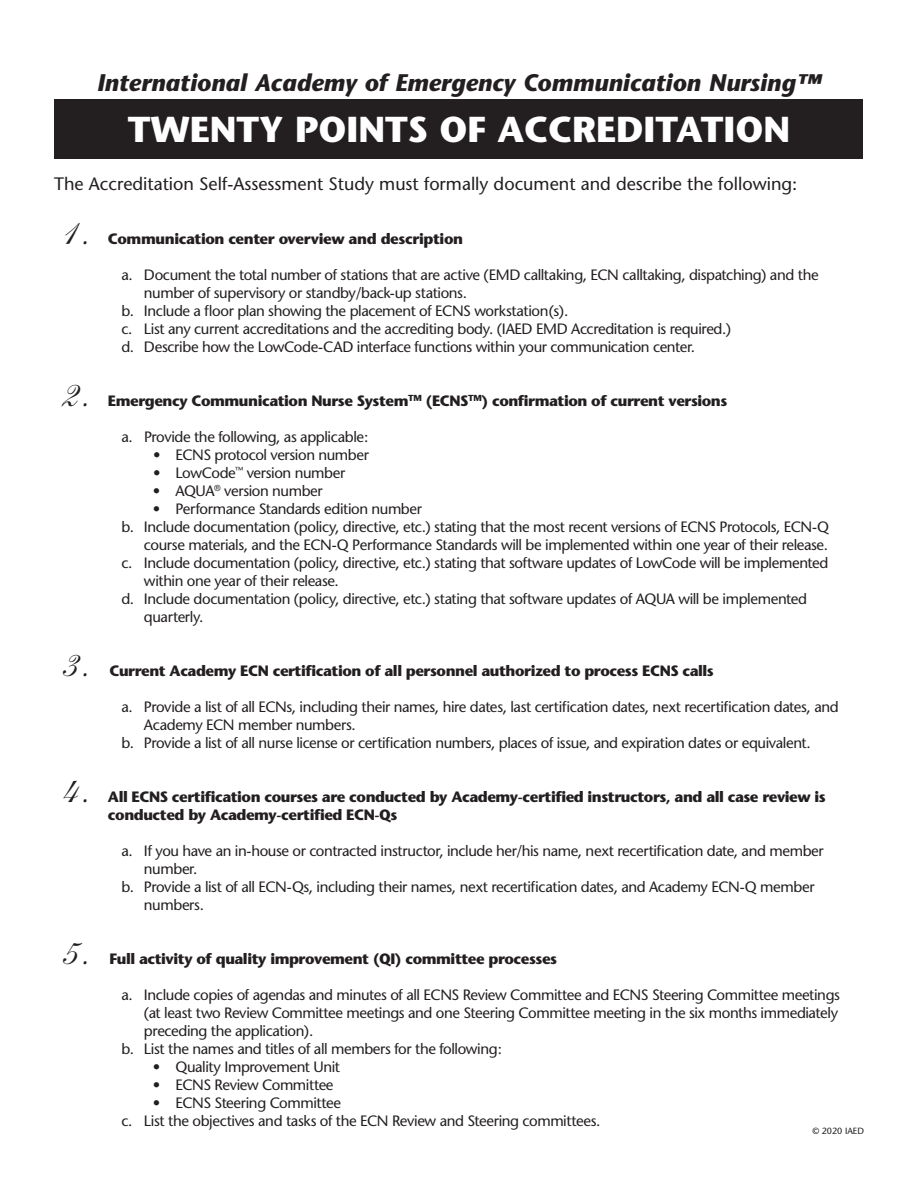
<style>
.page{position:relative;width:918px;height:1188px;background:#fff}
.page>*{position:absolute;margin:0;border:0;box-sizing:border-box;transform-origin:0 0}
.t1{font:45px "Shelley Andante Script";color:#231f20}
.t2{font:700 36px "Stone Sans";color:#fff}
.t3{font:italic 700 24px "Stone Sans";color:#231f20}
.t4{font:18px "Stone Sans";color:#231f20}
.t5{font:15px/18px "Stone Sans";letter-spacing:-.03em;color:#231f20}
.t6{font:700 15px/18px "Stone Sans";letter-spacing:-.03em;color:#231f20}
.t7{font:9px "Stone Sans";color:#231f20}
</style>
<div class="page">
<div style="left:55px;top:100px;width:808px;height:59px;background:#231f20"></div>
<h3 class="t3" style="left:97px;top:68px;width:726px">International Academy of Emergency Communication Nursing™</h3>
<h2 class="t2" style="left:128px;top:107px;width:664px">TWENTY POINTS OF ACCREDITATION</h2>
<p class="t4" style="left:54px;top:173px;width:745px">The Accreditation Self-Assessment Study must formally document and describe the following:</p>
<h1 class="t1" style="left:54px;top:204px;width:29px">1.</h1>
<p class="t6" style="left:108px;top:230px;width:357px">Communication center overview and description</p>
<p class="t5" style="left:121px;top:266px;width:699px">a. Document the total number of stations that are active (EMD calltaking, ECN calltaking, dispatching) and the</p>
<p class="t5" style="left:144px;top:284px;width:325px">number of supervisory or standby/back-up stations.</p>
<p class="t5" style="left:121px;top:302px;width:448px">b. Include a floor plan showing the placement of ECNS workstation(s).</p>
<p class="t5" style="left:121px;top:320px;width:611px">c. List any current accreditations and the accrediting body. (IAED EMD Accreditation is required.)</p>
<p class="t5" style="left:121px;top:338px;width:575px">d. Describe how the LowCode-CAD interface functions within your communication center.</p>
<h1 class="t1" style="left:54px;top:366px;width:29px">2.</h1>
<p class="t6" style="left:108px;top:392px;width:621px">Emergency Communication Nurse System<sup>TM</sup> (ECNS<sup>TM</sup>) confirmation of current versions</p>
<p class="t5" style="left:122px;top:428px;width:249px">a. Provide the following, as applicable:</p>
<p class="t5" style="left:153px;top:446px;width:218px">• ECNS protocol version number</p>
<p class="t5" style="left:153px;top:464px;width:194px">• LowCode<sup>™</sup> version number</p>
<p class="t5" style="left:153px;top:482px;width:171px">• AQUA<sup>®</sup> version number</p>
<p class="t5" style="left:153px;top:500px;width:271px">• Performance Standards edition number</p>
<p class="t5" style="left:121px;top:518px;width:709px">b. Include documentation (policy, directive, etc.) stating that the most recent versions of ECNS Protocols, ECN-Q</p>
<p class="t5" style="left:144px;top:536px;width:686px">course materials, and the ECN-Q Performance Standards will be implemented within one year of their release.</p>
<p class="t5" style="left:121px;top:554px;width:708px">c. Include documentation (policy, directive, etc.) stating that software updates of LowCode will be implemented</p>
<p class="t5" style="left:144px;top:572px;width:196px">within one year of their release.</p>
<p class="t5" style="left:121px;top:590px;width:687px">d. Include documentation (policy, directive, etc.) stating that software updates of AQUA will be implemented</p>
<p class="t5" style="left:144px;top:608px;width:61px">quarterly.</p>
<h1 class="t1" style="left:54px;top:636px;width:29px">3.</h1>
<p class="t6" style="left:109px;top:662px;width:606px">Current Academy ECN certification of all personnel authorized to process ECNS calls</p>
<p class="t5" style="left:121px;top:698px;width:719px">a. Provide a list of all ECNs, including their names, hire dates, last certification dates, next recertification dates, and</p>
<p class="t5" style="left:144px;top:716px;width:213px">Academy ECN member numbers.</p>
<p class="t5" style="left:121px;top:734px;width:691px">b. Provide a list of all nurse license or certification numbers, places of issue, and expiration dates or equivalent.</p>
<h1 class="t1" style="left:54px;top:762px;width:29px">4.</h1>
<p class="t6" style="left:108px;top:788px;width:719px">All ECNS certification courses are conducted by Academy-certified instructors, and all case review is conducted by Academy-certified ECN-Qs</p>
<p class="t5" style="left:121px;top:842px;width:704px">a. If you have an in-house or contracted instructor, include her/his name, next recertification date, and member</p>
<p class="t5" style="left:144px;top:860px;width:55px">number.</p>
<p class="t5" style="left:121px;top:878px;width:695px">b. Provide a list of all ECN-Qs, including their names, next recertification dates, and Academy ECN-Q member</p>
<p class="t5" style="left:144px;top:896px;width:62px">numbers.</p>
<h1 class="t1" style="left:54px;top:924px;width:29px">5.</h1>
<p class="t6" style="left:109px;top:950px;width:449px">Full activity of quality improvement (QI) committee processes</p>
<p class="t5" style="left:121px;top:986px;width:720px">a. Include copies of agendas and minutes of all ECNS Review Committee and ECNS Steering Committee meetings</p>
<p class="t5" style="left:144px;top:1004px;width:696px">(at least two Review Committee meetings and one Steering Committee meeting in the six months immediately</p>
<p class="t5" style="left:144px;top:1022px;width:171px">preceding the application).</p>
<p class="t5" style="left:121px;top:1040px;width:382px">b. List the names and titles of all members for the following:</p>
<p class="t5" style="left:153px;top:1058px;width:189px">• Quality Improvement Unit</p>
<p class="t5" style="left:153px;top:1076px;width:182px">• ECNS Review Committee</p>
<p class="t5" style="left:121px;top:1094px;width:480px;text-indent:32px">• ECNS Steering Committee<br>c. List the objectives and tasks of the ECN Review and Steering committees.</p>
<p class="t7" style="left:812px;top:1125px;width:53px">© 2020 IAED</p>
</div>
